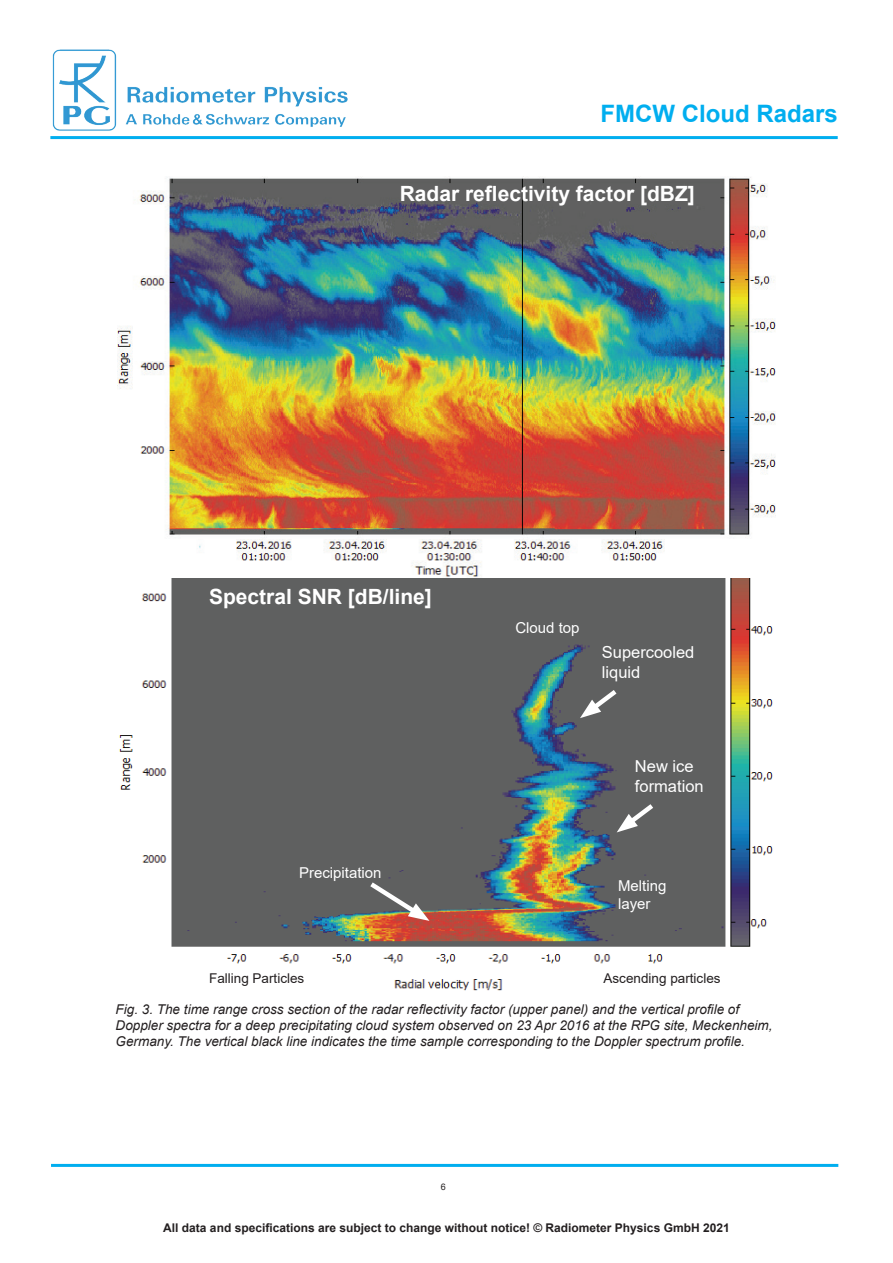
<style>
.page{position:relative;width:893px;height:1263px;background:#fff}
.page>*{position:absolute;margin:0;border:0;box-sizing:border-box;transform-origin:0 0}
.t1{font:700 24px "Arial";color:#00aeef}
.t2{font:700 21px "Arial";color:#fff}
.t3{font:16.5px/19.8px "Arial";color:#fff}
.t4{font:15px/18px "Arial";color:#fff}
.t5{font:italic 13.5px/16.2px "Arial";color:#231f20}
.t6{font:13.5px "Arial";color:#231f20}
.t7{font:700 12px "Arial";color:#231f20}
.t8{font:9px "Arial";color:#231f20}
</style>
<div class="page">
<hr style="left:50px;top:136px;width:788px;height:3px;background:#00aeef">
<hr style="left:51px;top:1164px;width:787px;height:3px;background:#00aeef">
<img style="left:52px;top:49px;width:296px;height:82px">
<img style="left:117px;top:176px;width:658px;height:815px">
<svg style="left:617px;top:800px;width:41px;height:32px"></svg>
<svg style="left:365px;top:878px;width:64px;height:43px"></svg>
<svg style="left:580px;top:685px;width:41px;height:33px"></svg>
<h1 class="t1" style="left:600px;top:96px;width:239px">FMCW Cloud Radars</h1>
<h2 class="t2" style="left:400px;top:179px;width:297px">Radar reflectivity factor [dBZ]</h2>
<h2 class="t2" style="left:209px;top:581px;width:224px">Spectral SNR [dB/line]</h2>
<p class="t4" style="left:299px;top:864px;width:84px">Precipitation</p>
<p class="t4" style="left:515px;top:619px;width:66px">Cloud top</p>
<p class="t3" style="left:602px;top:642px;width:94px">Supercooled liquid</p>
<p class="t3" style="left:635px;top:756px;width:70px">New ice formation</p>
<p class="t4" style="left:618px;top:876px;width:50px">Melting layer</p>
<p class="t6" style="left:209px;top:969px;width:97px">Falling Particles</p>
<p class="t6" style="left:603px;top:969px;width:119px">Ascending particles</p>
<p class="t5" style="left:116px;top:1001px;width:658px">Fig. 3. The time range cross section of the radar reflectivity factor (upper panel) and the vertical profile of<br>Doppler spectra for a deep precipitating cloud system observed on 23 Apr 2016 at the RPG site, Meckenheim,<br>Germany. The vertical black line indicates the time sample corresponding to the Doppler spectrum profile.</p>
<p class="t8" style="left:441px;top:1180px;width:7px">6</p>
<p class="t7" style="left:163px;top:1219px;width:568px">All data and specifications are subject to change without notice! © Radiometer Physics GmbH 2021</p>
</div>
